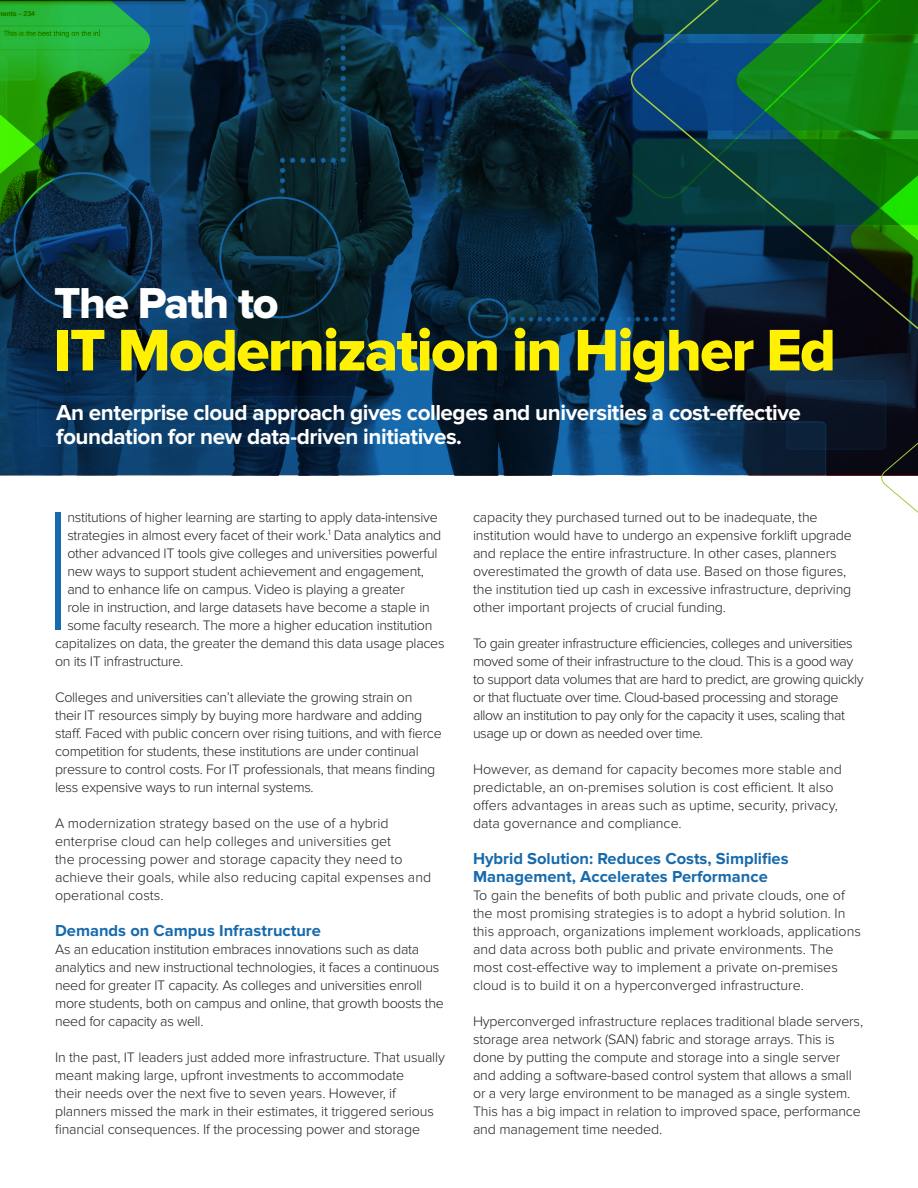
<style>
.page{position:relative;width:918px;height:1188px;background:#fff}
.page>*{position:absolute;margin:0;border:0;box-sizing:border-box;transform-origin:0 0}
.t1{font:100 176.1px "Proxima Nova T";color:#176aac}
.t2{font:60.75px "Proxima Nova Extrabld";letter-spacing:-.03em;color:#fff101}
.t3{font:44.85px "Proxima Nova Extrabld";letter-spacing:-.03em;color:#fff}
.t4{font:700 22.5px/24px "Proxima Nova";letter-spacing:-.02em;color:#fff}
.t5{font:700 16.5px/18px "Proxima Nova";color:#176aac}
.t6{font:300 14.25px/18px "Proxima Nova";letter-spacing:-.01em;color:#231f20}
.t7{font:300 14.25px/18px "Proxima Nova";letter-spacing:-.03em;color:#231f20}
</style>
<div class="page">
<svg style="left:0;top:0;width:843px;height:475px;background:#0a2e4a"></svg>
<svg style="left:362px;top:0;width:262px;height:205px;background:#0a2c44"></svg>
<svg style="left:624px;top:0;width:105px;height:338px;background:#093752"></svg>
<svg style="left:729px;top:0;width:114px;height:339px;background:#0c4b39"></svg>
<svg style="left:843px;top:0;width:75px;height:513px;background:#215924"></svg>
<svg style="left:0;top:299px;width:65px;height:129px;background:#092d4e"></svg>
<svg style="left:0;top:0;width:158px;height:299px;background:#155c3f"></svg>
<p class="t3" style="left:54px;top:277px;width:226px">The Path to</p>
<p class="t2" style="left:54px;top:315px;width:784px">IT Modernization in Higher Ed</p>
<p class="t4" style="left:56px;top:401px;width:746px">An enterprise cloud approach gives colleges and universities a cost-effective foundation for new data-driven initiatives.</p>
<p class="t1" style="left:40px;top:470px;width:38px">I</p>
<p class="t6" style="left:67px;top:508px;width:372px">nstitutions of higher learning are starting to apply data-intensive</p>
<p class="t6" style="left:67px;top:526px;width:375px">strategies in almost every facet of their work.<sup>1</sup> Data analytics and</p>
<p class="t6" style="left:67px;top:544px;width:372px">other advanced IT tools give colleges and universities powerful</p>
<p class="t6" style="left:67px;top:562px;width:358px">new ways to support student achievement and engagement,</p>
<p class="t6" style="left:67px;top:580px;width:339px">and to enhance life on campus. Video is playing a greater</p>
<p class="t6" style="left:67px;top:598px;width:364px">role in instruction, and large datasets have become a staple in</p>
<p class="t6" style="left:67px;top:616px;width:367px">some faculty research. The more a higher education institution</p>
<p class="t6" style="left:55px;top:634px;width:391px">capitalizes on data, the greater the demand this data usage places</p>
<p class="t6" style="left:55px;top:652px;width:130px">on its IT infrastructure.</p>
<p class="t6" style="left:55px;top:688px;width:388px">Colleges and universities can’t alleviate the growing strain on their IT resources simply by buying more hardware and adding staff. Faced with public concern over rising tuitions, and with fierce competition for students, these institutions are under continual pressure to control costs. For IT professionals, that means finding less expensive ways to run internal systems.</p>
<p class="t6" style="left:55px;top:814px;width:378px">A modernization strategy based on the use of a hybrid enterprise cloud can help colleges and universities get<br>the processing power and storage capacity they need to achieve their goals, while also reducing capital expenses and operational costs.</p>
<p class="t5" style="left:55px;top:922px;width:267px">Demands on Campus Infrastructure</p>
<p class="t6" style="left:55px;top:940px;width:390px">As an education institution embraces innovations such as data analytics and new instructional technologies, it faces a continuous need for greater IT capacity. As colleges and universities enroll more students, both on campus and online, that growth boosts the need for capacity as well.</p>
<p class="t6" style="left:55px;top:1048px;width:391px">In the past, IT leaders just added more infrastructure. That usually meant making large, upfront investments to accommodate<br>their needs over the next five to seven years. However, if planners missed the mark in their estimates, it triggered serious financial consequences. If the processing power and storage</p>
<p class="t6" style="left:473px;top:508px;width:380px">capacity they purchased turned out to be inadequate, the institution would have to undergo an expensive forklift upgrade and replace the entire infrastructure. In other cases, planners overestimated the growth of data use. Based on those figures, the institution tied up cash in excessive infrastructure, depriving other important projects of crucial funding.</p>
<p class="t7" style="left:473px;top:634px;width:392px">To gain greater infrastructure efficiencies, colleges and universities moved some of their infrastructure to the cloud. This is a good way to support data volumes that are hard to predict, are growing quickly or that fluctuate over time. Cloud-based processing and storage allow an institution to pay only for the capacity it uses, scaling that usage up or down as needed over time.</p>
<p class="t6" style="left:473px;top:760px;width:370px">However, as demand for capacity becomes more stable and predictable, an on-premises solution is cost efficient. It also offers advantages in areas such as uptime, security, privacy, data governance and compliance.</p>
<p class="t5" style="left:473px;top:850px;width:317px">Hybrid Solution: Reduces Costs, Simplifies<br>Management, Accelerates Performance</p>
<p class="t6" style="left:473px;top:886px;width:389px">To gain the benefits of both public and private clouds, one of the most promising strategies is to adopt a hybrid solution. In this approach, organizations implement workloads, applications and data across both public and private environments. The most cost-effective way to implement a private on-premises cloud is to build it on a hyperconverged infrastructure.</p>
<p class="t6" style="left:473px;top:1012px;width:392px">Hyperconverged infrastructure replaces traditional blade servers, storage area network (SAN) fabric and storage arrays. This is done by putting the compute and storage into a single server and adding a software-based control system that allows a small or a very large environment to be managed as a single system.<br>This has a big impact in relation to improved space, performance and management time needed.</p>
</div>
